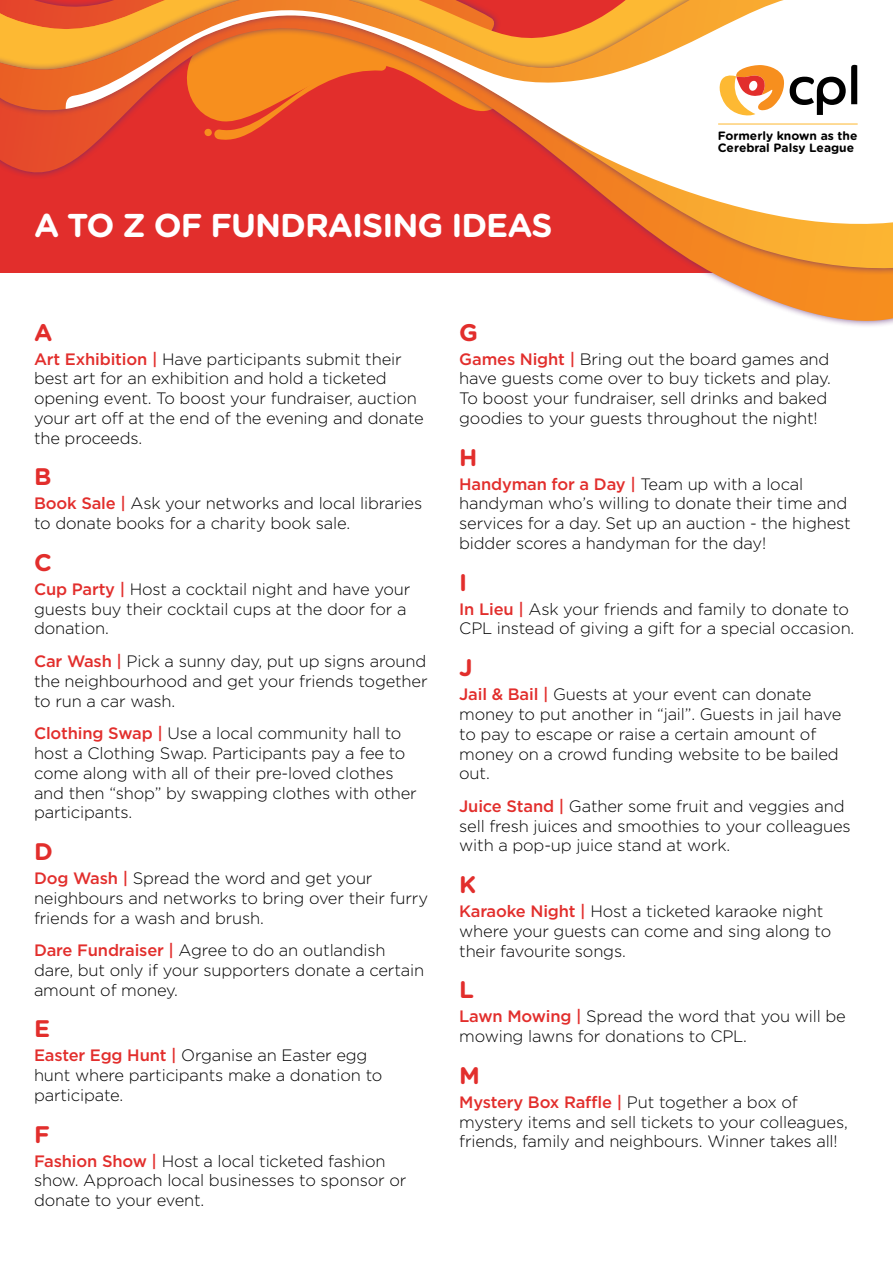
<style>
.page{position:relative;width:893px;height:1263px;background:#fff}
.page>*{position:absolute;margin:0;border:0;box-sizing:border-box;transform-origin:0 0}
.t1{font:700 33px "Gotham Rounded";letter-spacing:-.03em;color:#fff}
.t2{font:700 24px "Gotham Rounded";color:#e22e2c}
.t3{font:300 16.5px/19.8px "Gotham";letter-spacing:-.01em;color:#000}
.t4{font:700 12.15px/12.1px "Gotham Rounded";color:#000}
.s1{font-weight:500;color:#e22e2c}
</style>
<div class="page">
<svg style="left:709px;top:276px;width:184px;height:50px"></svg>
<div style="left:0;top:0;width:893px;height:276px;background:#602a73;opacity:.75"></div>
<svg style="left:0;top:0;width:893px;height:270px;background:#e64d2c"></svg>
<svg style="left:66px;top:0;width:827px;height:233px"></svg>
<div style="left:791px;top:0;width:102px;height:176px;background:#fff"></div>
<svg style="left:537px;top:0;width:320px;height:117px"></svg>
<hr style="left:718px;top:123px;width:140px;height:2px;background:#fdb933">
<h1 class="t1" style="left:34px;top:201px;width:520px">A TO Z OF FUNDRAISING IDEAS</h1>
<p class="t4" style="left:718px;top:129px;width:141px">Formerly known as the<br>Cerebral Palsy League</p>
<h2 class="t2" style="left:34px;top:314px;width:20px">A</h2>
<p class="t3" style="left:34px;top:348px;width:391px"><span class="s1">Art Exhibition |</span> Have participants submit their best art for an exhibition and hold a ticketed opening event. To boost your fundraiser, auction your art off at the end of the evening and donate the proceeds.</p>
<h2 class="t2" style="left:34px;top:459px;width:19px">B</h2>
<p class="t3" style="left:34px;top:493px;width:390px"><span class="s1">Book Sale |</span> Ask your networks and local libraries to donate books for a charity book sale.</p>
<h2 class="t2" style="left:34px;top:545px;width:19px">C</h2>
<p class="t3" style="left:34px;top:579px;width:378px"><span class="s1">Cup Party |</span> Host a cocktail night and have your guests buy their cocktail cups at the door for a donation.</p>
<p class="t3" style="left:34px;top:651px;width:395px;text-align:justify"><span class="s1">Car Wash |</span> Pick a sunny day, put up signs around the neighbourhood and get your friends together to run a car wash.</p>
<p class="t3" style="left:34px;top:723px;width:384px"><span class="s1">Clothing Swap |</span> Use a local community hall to host a Clothing Swap. Participants pay a fee to come along with all of their pre-loved clothes and then “shop” by swapping clothes with other participants.</p>
<h2 class="t2" style="left:34px;top:834px;width:20px">D</h2>
<p class="t3" style="left:34px;top:868px;width:395px"><span class="s1">Dog Wash |</span> Spread the word and get your neighbours and networks to bring over their furry friends for a wash and brush.</p>
<p class="t3" style="left:34px;top:940px;width:392px"><span class="s1">Dare Fundraiser |</span> Agree to do an outlandish dare, but only if your supporters donate a certain amount of money.</p>
<h2 class="t2" style="left:34px;top:1011px;width:18px">E</h2>
<p class="t3" style="left:34px;top:1045px;width:350px"><span class="s1">Easter Egg Hunt |</span> Organise an Easter egg hunt where participants make a donation to participate.</p>
<h2 class="t2" style="left:34px;top:1116px;width:17px">F</h2>
<p class="t3" style="left:34px;top:1150px;width:374px"><span class="s1">Fashion Show |</span> Host a local ticketed fashion show. Approach local businesses to sponsor or donate to your event.</p>
<h2 class="t2" style="left:459px;top:314px;width:20px">G</h2>
<p class="t3" style="left:459px;top:348px;width:373px"><span class="s1">Games Night |</span> Bring out the board games and have guests come over to buy tickets and play.<br>To boost your fundraiser, sell drinks and baked goodies to your guests throughout the night!</p>
<h2 class="t2" style="left:459px;top:439px;width:20px">H</h2>
<p class="t3" style="left:459px;top:473px;width:393px"><span class="s1">Handyman for a Day |</span> Team up with a local handyman who’s willing to donate their time and services for a day. Set up an auction - the highest bidder scores a handyman for the day!</p>
<h2 class="t2" style="left:459px;top:564px;width:10px">I</h2>
<p class="t3" style="left:459px;top:598px;width:397px"><span class="s1">In Lieu |</span> Ask your friends and family to donate to<br>CPL instead of giving a gift for a special occasion.</p>
<h2 class="t2" style="left:459px;top:650px;width:15px">J</h2>
<p class="t3" style="left:459px;top:684px;width:384px"><span class="s1">Jail &amp; Bail |</span> Guests at your event can donate money to put another in “jail”. Guests in jail have to pay to escape or raise a certain amount of money on a crowd funding website to be bailed out.</p>
<p class="t3" style="left:459px;top:796px;width:393px"><span class="s1">Juice Stand |</span> Gather some fruit and veggies and sell fresh juices and smoothies to your colleagues with a pop-up juice stand at work.</p>
<h2 class="t2" style="left:459px;top:867px;width:19px">K</h2>
<p class="t3" style="left:459px;top:901px;width:374px"><span class="s1">Karaoke Night |</span> Host a ticketed karaoke night where your guests can come and sing along to their favourite songs.</p>
<h2 class="t2" style="left:459px;top:972px;width:16px">L</h2>
<p class="t3" style="left:459px;top:1006px;width:388px"><span class="s1">Lawn Mowing |</span> Spread the word that you will be mowing lawns for donations to CPL.</p>
<h2 class="t2" style="left:459px;top:1057px;width:22px">M</h2>
<p class="t3" style="left:459px;top:1091px;width:390px"><span class="s1">Mystery Box Raffle |</span> Put together a box of mystery items and sell tickets to your colleagues, friends, family and neighbours. Winner takes all!</p>
</div>
